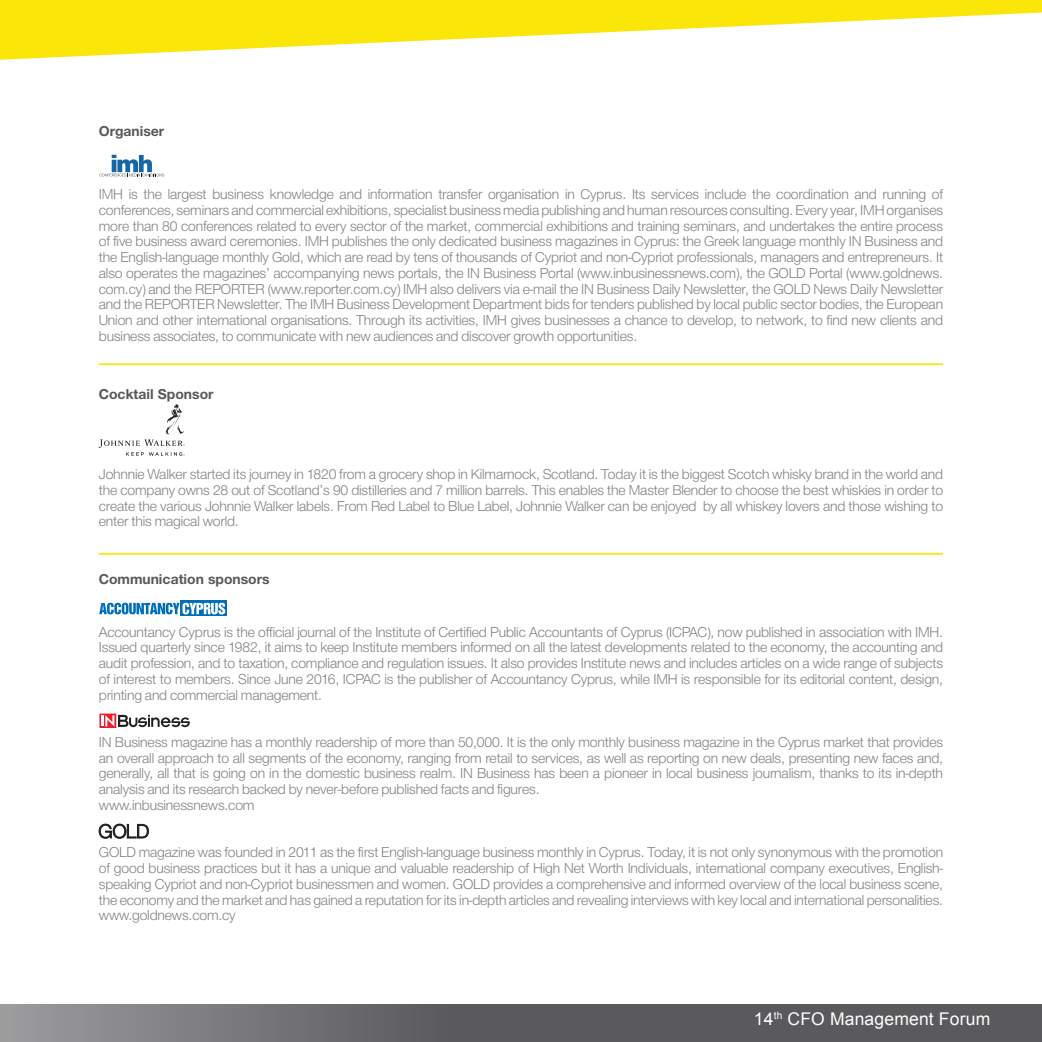
<style>
.page{position:relative;width:1042px;height:1042px;background:#fff}
.page>*{position:absolute;margin:0;border:0;box-sizing:border-box;transform-origin:0 0}
.t1{font:17.5px "Arial";letter-spacing:.01em;color:#fff}
.t2{font:300 14.88px/15.8px "Helvetica Neue Greek 45";letter-spacing:-.01em;color:#808285;text-align:justify}
.t3{font:700 14.88px "Helvetica Neue Greek 75";color:#57585a}
</style>
<div class="page">
<svg style="left:0;top:1004px;width:1042px;height:38px;background:#68686b"></svg>
<svg style="left:0;top:0;width:1042px;height:60px;fill:#fae609"></svg>
<svg style="left:99px;top:824px;width:50px;height:14px"></svg>
<svg style="left:99px;top:713px;width:91px;height:15px"></svg>
<svg style="left:181px;top:600px;width:46px;height:16px"></svg>
<svg style="left:99px;top:603px;width:126px;height:11px"></svg>
<svg style="left:99px;top:155px;width:65px;height:22px"></svg>
<hr style="left:99px;top:363px;width:844px;height:2px;background:#fae609">
<hr style="left:99px;top:553px;width:844px;height:2px;background:#fae609">
<svg style="left:99px;top:404px;width:86px;height:52px"></svg>
<p class="t3" style="left:99px;top:123px;width:67px">Organiser</p>
<p class="t2" style="left:99px;top:186px;width:846px">IMH is the largest business knowledge and information transfer organisation in Cyprus. Its services include the coordination and running of conferences, seminars and commercial exhibitions, specialist business media publishing and human resources consulting. Every year, IMH organises more than 80 conferences related to every sector of the market, commercial exhibitions and training seminars, and undertakes the entire process of five business award ceremonies. IMH publishes the only dedicated business magazines in Cyprus: the Greek language monthly IN Business and the English-language monthly Gold, which are read by tens of thousands of Cypriot and non-Cypriot professionals, managers and entrepreneurs. It also operates the magazines’ accompanying news portals, the IN Business Portal (www.inbusinessnews.com), the GOLD Portal (www.goldnews. com.cy) and the REPORTER (www.reporter.com.cy) ΙΜΗ also delivers via e-mail the IN Business Daily Newsletter, the GOLD News Daily Newsletter and the REPORTER Newsletter. The IMH Business Development Department bids for tenders published by local public sector bodies, the European Union and other international organisations. Through its activities, ΙΜΗ gives businesses a chance to develop, to network, to find new clients and business associates, to communicate with new audiences and discover growth opportunities.</p>
<p class="t3" style="left:99px;top:386px;width:116px">Cocktail Sponsor</p>
<p class="t2" style="left:99px;top:466px;width:846px">Johnnie Walker started its journey in 1820 from a grocery shop in Kilmarnock, Scotland. Today it is the biggest Scotch whisky brand in the world and the company owns 28 out of Scotland’s 90 distilleries and 7 million barrels. This enables the Master Blender to choose the best whiskies in order to create the various Johnnie Walker labels. From Red Label to Blue Label, Johnnie Walker can be enjoyed by all whiskey lovers and those wishing to enter this magical world.</p>
<p class="t3" style="left:99px;top:571px;width:172px">Communication sponsors</p>
<p class="t2" style="left:99px;top:624px;width:846px">Accountancy Cyprus is the official journal of the Institute of Certified Public Accountants of Cyprus (ICPAC), now published in association with IMH.<br>Issued quarterly since 1982, it aims to keep Institute members informed on all the latest developments related to the economy, the accounting and audit profession, and to taxation, compliance and regulation issues. It also provides Institute news and includes articles on a wide range of subjects of interest to members. Since June 2016, ICPAC is the publisher of Accountancy Cyprus, while IMH is responsible for its editorial content, design, printing and commercial management.</p>
<p class="t2" style="left:99px;top:734px;width:846px">IN Business magazine has a monthly readership of more than 50,000. It is the only monthly business magazine in the Cyprus market that provides an overall approach to all segments of the economy, ranging from retail to services, as well as reporting on new deals, presenting new faces and, generally, all that is going on in the domestic business realm. IN Business has been a pioneer in local business journalism, thanks to its in-depth analysis and its research backed by never-before published facts and figures.</p>
<p class="t2" style="left:99px;top:797px;width:157px">www.inbusinessnews.com</p>
<p class="t2" style="left:99px;top:844px;width:846px">GOLD magazine was founded in 2011 as the first English-language business monthly in Cyprus. Today, it is not only synonymous with the promotion of good business practices but it has a unique and valuable readership of High Net Worth Individuals, international company executives, English&shy;speaking Cypriot and non-Cypriot businessmen and women. GOLD provides a comprehensive and informed overview of the local business scene, the economy and the market and has gained a reputation for its in-depth articles and revealing interviews with key local and international personalities.</p>
<p class="t2" style="left:99px;top:907px;width:138px">www.goldnews.com.cy</p>
<p class="t1" style="left:754px;top:1007px;width:238px">14<sup>th</sup> CFO Management Forum</p>
</div>
